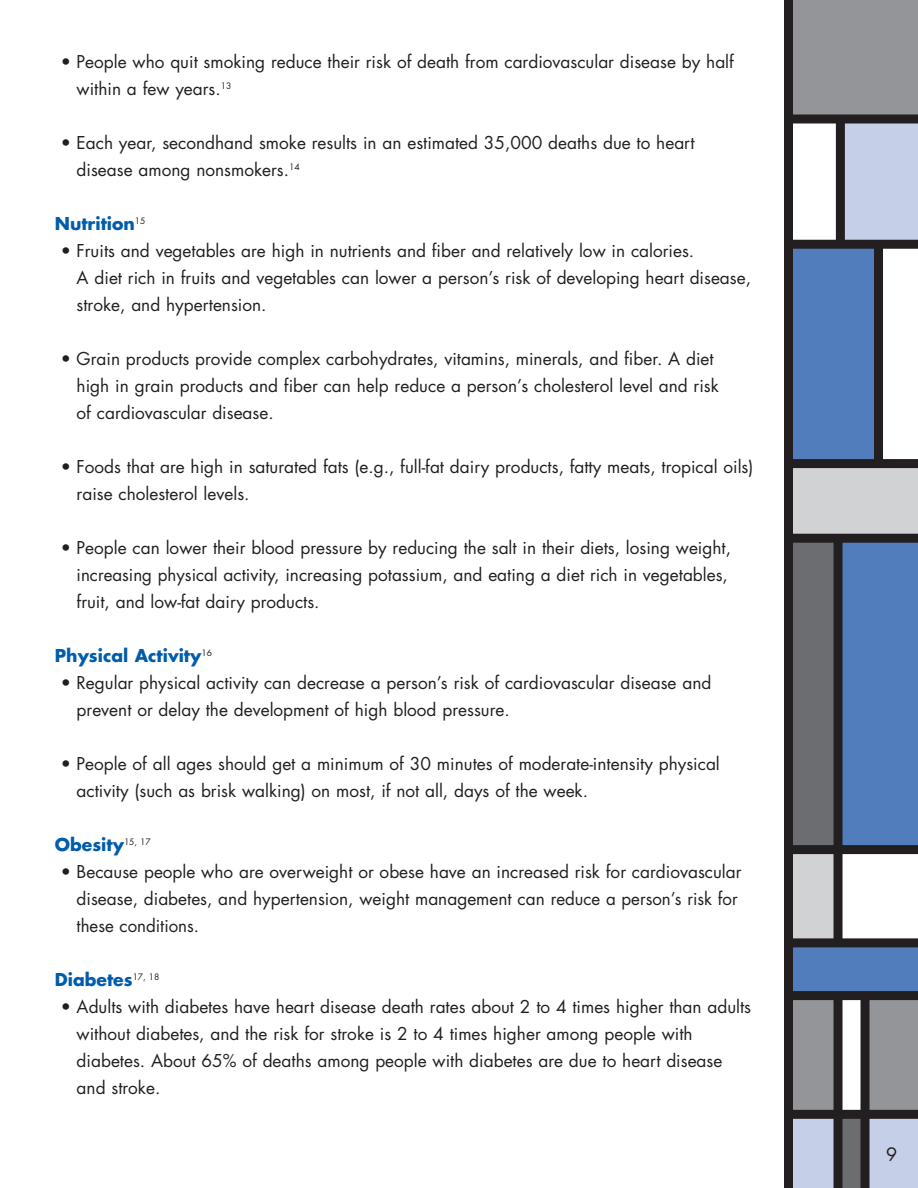
<style>
.page{position:relative;width:918px;height:1188px;background:#fff}
.page>*{position:absolute;margin:0;border:0;box-sizing:border-box;transform-origin:0 0}
.t1{font:18px "Futura";color:#231f20}
.t2{font:17.25px/27px "Futura";color:#231f20}
.t3{font:700 17.25px "Futura";color:#015dab}
</style>
<div class="page">
<svg style="left:784px;top:0;width:134px;height:1188px;background:#7f8ca2"></svg>
<p class="t2" style="left:77px;top:50px;width:659px;text-indent:-16px">• People who quit smoking reduce their risk of death from cardiovascular disease by half within a few years.<sup>13</sup></p>
<p class="t2" style="left:77px;top:131px;width:619px;text-indent:-16px">• Each year, secondhand smoke results in an estimated 35,000 deaths due to heart disease among nonsmokers.<sup>14</sup></p>
<p class="t3" style="left:55px;top:216px;width:92px">Nutrition<sup>15</sup></p>
<p class="t2" style="left:77px;top:239px;width:676px;text-indent:-16px">• Fruits and vegetables are high in nutrients and fiber and relatively low in calories.<br>A diet rich in fruits and vegetables can lower a person’s risk of developing heart disease, stroke, and hypertension.</p>
<p class="t2" style="left:77px;top:347px;width:644px;text-indent:-16px">• Grain products provide complex carbohydrates, vitamins, minerals, and fiber. A diet high in grain products and fiber can help reduce a person’s cholesterol level and risk of cardiovascular disease.</p>
<p class="t2" style="left:77px;top:455px;width:678px;text-indent:-16px">• Foods that are high in saturated fats (e.g., full-fat dairy products, fatty meats, tropical oils) raise cholesterol levels.</p>
<p class="t2" style="left:77px;top:536px;width:656px;text-indent:-16px">• People can lower their blood pressure by reducing the salt in their diets, losing weight, increasing physical activity, increasing potassium, and eating a diet rich in vegetables, fruit, and low-fat dairy products.</p>
<p class="t3" style="left:55px;top:648px;width:159px">Physical Activity<sup>16</sup></p>
<p class="t2" style="left:77px;top:671px;width:636px;text-indent:-16px">• Regular physical activity can decrease a person’s risk of cardiovascular disease and prevent or delay the development of high blood pressure.</p>
<p class="t2" style="left:77px;top:752px;width:645px;text-indent:-16px">• People of all ages should get a minimum of 30 minutes of moderate-intensity physical activity (such as brisk walking) on most, if not all, days of the week.</p>
<p class="t3" style="left:55px;top:837px;width:97px">Obesity<sup>15,</sup> <sup>17</sup></p>
<p class="t2" style="left:77px;top:860px;width:666px;text-indent:-16px">• Because people who are overweight or obese have an increased risk for cardiovascular disease, diabetes, and hypertension, weight management can reduce a person’s risk for these conditions.</p>
<p class="t3" style="left:55px;top:972px;width:106px">Diabetes<sup>17,</sup> <sup>18</sup></p>
<p class="t2" style="left:77px;top:995px;width:676px;text-indent:-16px">• Adults with diabetes have heart disease death rates about 2 to 4 times higher than adults without diabetes, and the risk for stroke is 2 to 4 times higher among people with diabetes. About 65% of deaths among people with diabetes are due to heart disease and stroke.</p>
<p class="t1" style="left:886px;top:1146px;width:13px">9</p>
</div>
